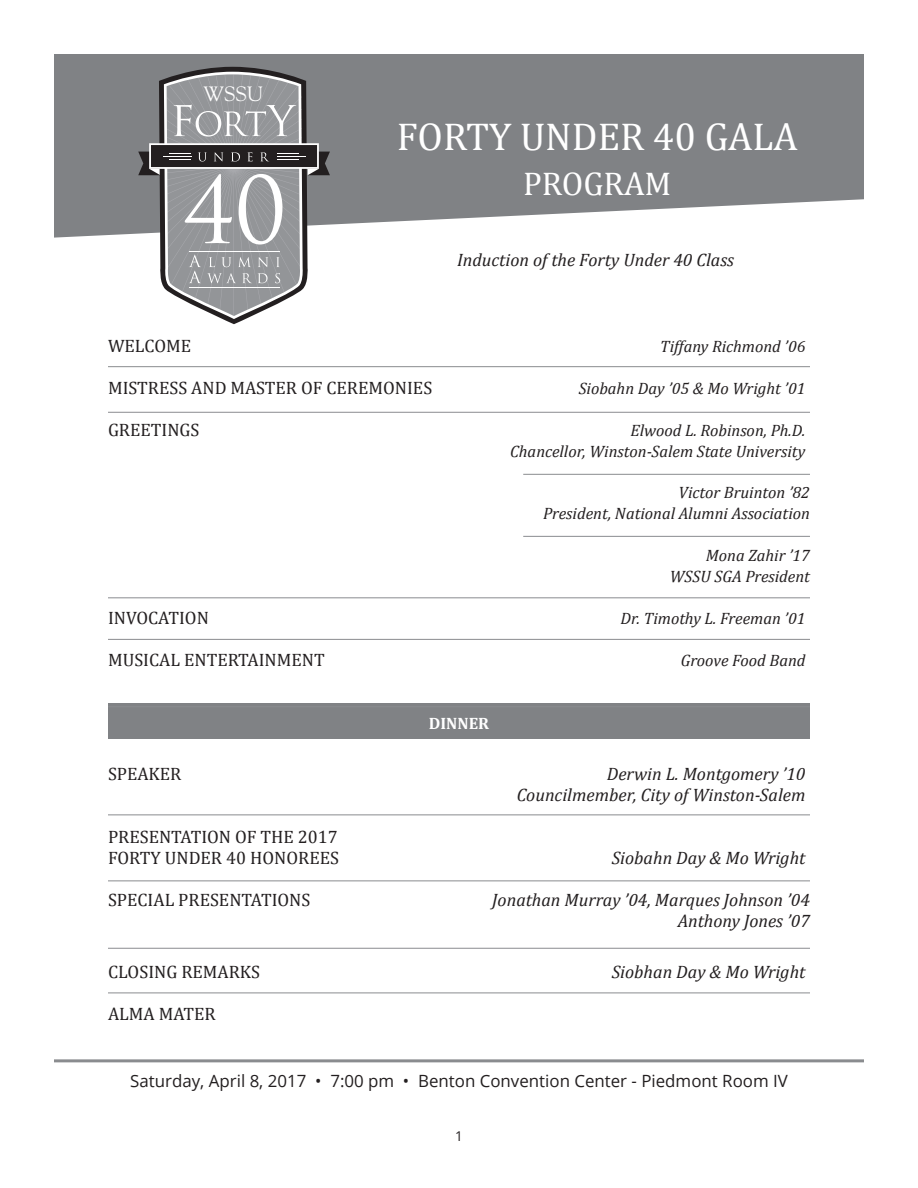
<style>
.page{position:relative;width:918px;height:1188px;background:#fff}
.page>*{position:absolute;margin:0;border:0;box-sizing:border-box;transform-origin:0 0}
.t1{font:39px "Cambria";color:#fff}
.t2{font:33px "Cambria";color:#fff}
.t3{font:20.7px "Goudy";color:#fff}
.t4{font:italic 18px "Cambria";color:#231f20}
.t5{font:18px "Cambria";color:#231f20}
.t6{font:16.8px "Open Sans";color:#231f20}
.t7{font:italic 16.5px/21px "Cambria";color:#231f20;text-align:right}
.t8{font:700 16.5px "Cambria";color:#fff}
.t9{font:13.5px "Open Sans";color:#231f20}
</style>
<div class="page">
<svg style="left:54px;top:54px;width:810px;height:184px;background:#8f9193"></svg>
<div style="left:108px;top:704px;width:702px;height:35px;background:#808285"></div>
<hr style="left:54px;top:1059px;width:810px;height:3px;background:#8a8c8f">
<hr style="left:108px;top:948px;width:702px;height:1px;background:#8a8c8f">
<hr style="left:108px;top:880px;width:702px;height:1px;background:#8a8c8f">
<hr style="left:108px;top:814px;width:702px;height:1px;background:#8a8c8f">
<hr style="left:108px;top:706px;width:702px;height:1px;background:#8a8c8f">
<hr style="left:108px;top:597px;width:702px;height:1px;background:#8a8c8f">
<hr style="left:108px;top:412px;width:702px;height:1px;background:#8a8c8f">
<hr style="left:108px;top:366px;width:702px;height:1px;background:#8a8c8f">
<hr style="left:523px;top:474px;width:287px;height:1px;background:#8a8c8f">
<hr style="left:108px;top:993px;width:702px;height:1px;background:#8a8c8f">
<hr style="left:523px;top:536px;width:287px;height:1px;background:#8a8c8f">
<svg style="left:138px;top:67px;width:192px;height:257px"></svg>
<hr style="left:108px;top:639px;width:702px;height:1px;background:#8a8c8f">
<p class="t3" style="left:203px;top:81px;width:61px">WSSU</p>
<p class="t1" style="left:397px;top:114px;width:402px">FORTY UNDER 40 GALA</p>
<p class="t2" style="left:523px;top:164px;width:150px">PROGRAM</p>
<p class="t4" style="left:457px;top:247px;width:279px">Induction of the Forty Under 40 Class</p>
<p class="t5" style="left:108px;top:335px;width:85px">WELCOME</p>
<p class="t7" style="left:660px;top:335px;width:147px">Tiffany Richmond ’06</p>
<p class="t5" style="left:108px;top:377px;width:326px">MISTRESS AND MASTER OF CEREMONIES</p>
<p class="t7" style="left:579px;top:377px;width:228px">Siobahn Day ’05 &amp; Mo Wright ’01</p>
<p class="t5" style="left:108px;top:419px;width:93px">GREETINGS</p>
<p class="t7" style="left:510px;top:419px;width:297px">Elwood L. Robinson, Ph.D.<br>Chancellor, Winston-Salem State University</p>
<p class="t7" style="left:679px;top:481px;width:133px">Victor Bruinton ’82</p>
<p class="t7" style="left:543px;top:502px;width:268px">President, National Alumni Association</p>
<p class="t7" style="left:706px;top:544px;width:106px">Mona Zahir ’17</p>
<p class="t7" style="left:670px;top:565px;width:142px">WSSU SGA President</p>
<p class="t5" style="left:108px;top:607px;width:102px">INVOCATION</p>
<p class="t7" style="left:620px;top:607px;width:187px">Dr. Timothy L. Freeman ’01</p>
<p class="t5" style="left:108px;top:649px;width:218px">MUSICAL ENTERTAINMENT</p>
<p class="t7" style="left:681px;top:649px;width:126px">Groove Food Band</p>
<p class="t8" style="left:429px;top:712px;width:62px">DINNER</p>
<p class="t5" style="left:108px;top:763px;width:75px">SPEAKER</p>
<p class="t4" style="left:607px;top:761px;width:200px">Derwin L. Montgomery ’10</p>
<p class="t4" style="left:517px;top:782px;width:290px">Councilmember, City of Winston-Salem</p>
<p class="t5" style="left:108px;top:826px;width:231px">PRESENTATION OF THE 2017</p>
<p class="t5" style="left:108px;top:847px;width:232px">FORTY UNDER 40 HONOREES</p>
<p class="t4" style="left:612px;top:845px;width:195px">Siobahn Day &amp; Mo Wright</p>
<p class="t5" style="left:108px;top:889px;width:204px">SPECIAL PRESENTATIONS</p>
<p class="t4" style="left:492px;top:887px;width:319px">Jonathan Murray ’04, Marques Johnson ’04</p>
<p class="t4" style="left:678px;top:908px;width:134px">Anthony Jones ’07</p>
<p class="t5" style="left:108px;top:961px;width:153px">CLOSING REMARKS</p>
<p class="t4" style="left:612px;top:959px;width:195px">Siobhan Day &amp; Mo Wright</p>
<p class="t5" style="left:108px;top:1003px;width:109px">ALMA MATER</p>
<p class="t6" style="left:130px;top:1069px;width:659px">Saturday, April 8, 2017 • 7:00 pm • Benton Convention Center - Piedmont Room IV</p>
<p class="t9" style="left:455px;top:1127px;width:9px">1</p>
</div>
